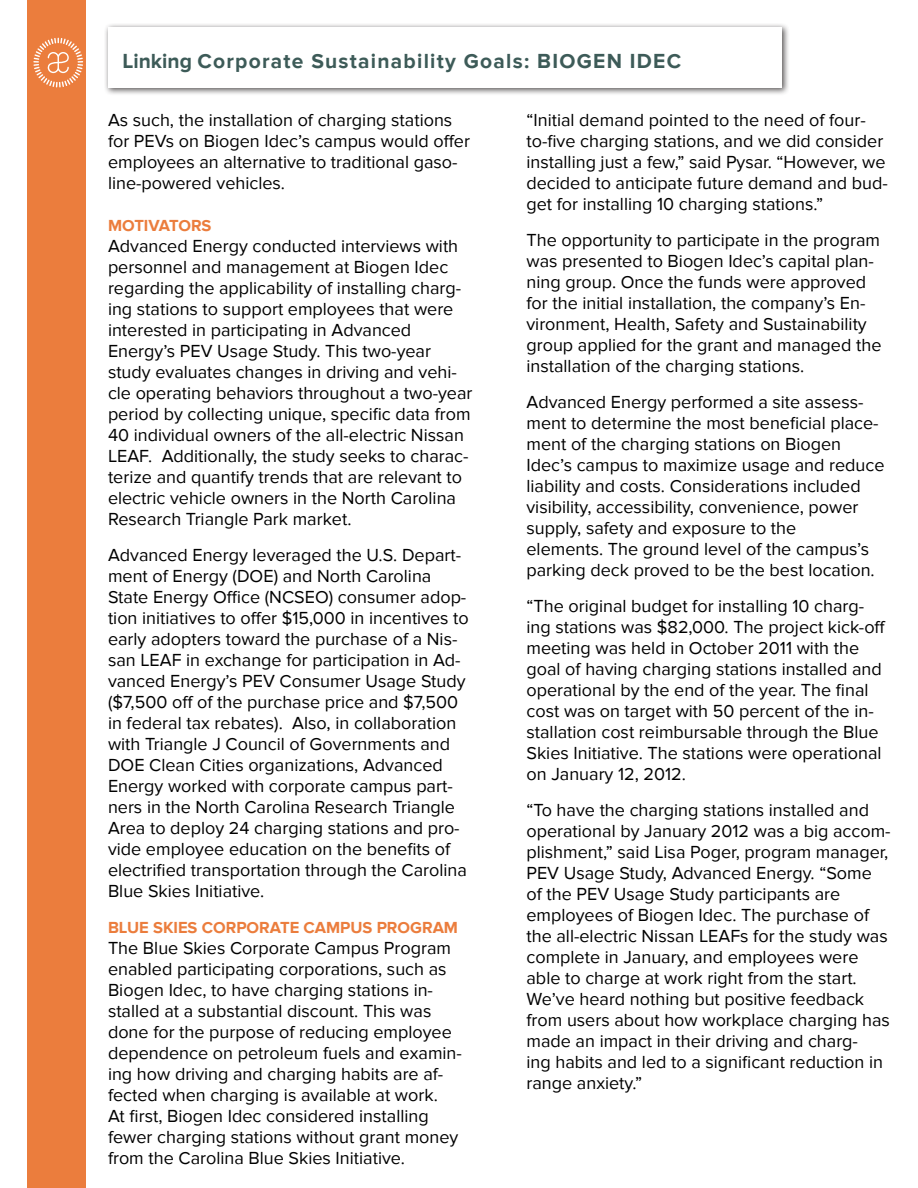
<style>
.page{position:relative;width:918px;height:1188px;background:#fff}
.page>*{position:absolute;margin:0;border:0;box-sizing:border-box;transform-origin:0 0}
.t1{font:700 21px "Proxima Nova";letter-spacing:.06em;color:#3d5b58}
.t2{font:18px/21px "Proxima Nova";color:#000}
.t3{font:700 16.5px "Proxima Nova";color:#eb7d3d}
</style>
<div class="page">
<div style="left:27px;top:0;width:58px;height:1188px;background:#eb7d3d"></div>
<svg style="left:33px;top:38px;width:50px;height:49px"></svg>
<div style="left:104px;top:23px;width:685px;height:73px;background:#231f20;opacity:.75"></div>
<div style="left:108px;top:27px;width:673px;height:61px;background:#fff"></div>
<p class="t1" style="left:123px;top:49px;width:560px">Linking Corporate Sustainability Goals: BIOGEN IDEC</p>
<p class="t2" style="left:108px;top:110px;width:363px">As such, the installation of charging stations for PEVs on Biogen Idec’s campus would offer employees an alternative to traditional gaso&shy;line-powered vehicles.</p>
<p class="t3" style="left:108px;top:216px;width:105px">MOTIVATORS</p>
<p class="t2" style="left:108px;top:236px;width:355px">Advanced Energy conducted interviews with personnel and management at Biogen Idec regarding the applicability of installing charg&shy;ing stations to support employees that were interested in participating in Advanced</p>
<p class="t2" style="left:108px;top:341px;width:366px">Energy’s PEV Usage Study. This two-year study evaluates changes in driving and vehi&shy;cle operating behaviors throughout a two-year period by collecting unique, specific data from 40 individual owners of the all-electric Nissan LEAF. Additionally, the study seeks to charac&shy;terize and quantify trends that are relevant to electric vehicle owners in the North Carolina Research Triangle Park market.</p>
<p class="t2" style="left:108px;top:545px;width:362px">Advanced Energy leveraged the U.S. Depart&shy;ment of Energy (DOE) and North Carolina State Energy Office (NCSEO) consumer adop&shy;tion initiatives to offer $15,000 in incentives to early adopters toward the purchase of a Nis&shy;san LEAF in exchange for participation in Ad&shy;vanced Energy’s PEV Consumer Usage Study ($7,500 off of the purchase price and $7,500 in federal tax rebates). Also, in collaboration with Triangle J Council of Governments and DOE Clean Cities organizations, Advanced Energy worked with corporate campus part&shy;ners in the North Carolina Research Triangle Area to deploy 24 charging stations and pro&shy;vide employee education on the benefits of electrified transportation through the Carolina Blue Skies Initiative.</p>
<p class="t3" style="left:108px;top:918px;width:352px">BLUE SKIES CORPORATE CAMPUS PROGRAM</p>
<p class="t2" style="left:108px;top:938px;width:355px">The Blue Skies Corporate Campus Program enabled participating corporations, such as Biogen Idec, to have charging stations in&shy;stalled at a substantial discount. This was done for the purpose of reducing employee dependence on petroleum fuels and examin&shy;ing how driving and charging habits are af&shy;fected when charging is available at work.</p>
<p class="t2" style="left:108px;top:1106px;width:352px">At first, Biogen Idec considered installing fewer charging stations without grant money from the Carolina Blue Skies Initiative.</p>
<p class="t2" style="left:526px;top:110px;width:363px">“Initial demand pointed to the need of four&shy;to-five charging stations, and we did consider installing just a few,” said Pysar. “However, we decided to anticipate future demand and bud&shy;get for installing 10 charging stations.”</p>
<p class="t2" style="left:526px;top:230px;width:356px">The opportunity to participate in the program was presented to Biogen Idec’s capital plan&shy;ning group. Once the funds were approved for the initial installation, the company’s En&shy;vironment, Health, Safety and Sustainability group applied for the grant and managed the installation of the charging stations.</p>
<p class="t2" style="left:526px;top:392px;width:360px">Advanced Energy performed a site assess&shy;ment to determine the most beneficial place&shy;ment of the charging stations on Biogen Idec’s campus to maximize usage and reduce liability and costs. Considerations included visibility, accessibility, convenience, power supply, safety and exposure to the</p>
<p class="t2" style="left:526px;top:539px;width:350px">elements. The ground level of the campus’s parking deck proved to be the best location.</p>
<p class="t2" style="left:526px;top:596px;width:361px">“The original budget for installing 10 charg&shy;ing stations was $82,000. The project kick-off meeting was held in October 2011 with the goal of having charging stations installed and operational by the end of the year. The final cost was on target with 50 percent of the in&shy;stallation cost reimbursable through the Blue Skies Initiative. The stations were operational on January 12, 2012.</p>
<p class="t2" style="left:526px;top:800px;width:366px">“To have the charging stations installed and operational by January 2012 was a big accom&shy;plishment,” said Lisa Poger, program manager, PEV Usage Study, Advanced Energy. “Some of the PEV Usage Study participants are employees of Biogen Idec. The purchase of the all-electric Nissan LEAFs for the study was complete in January, and employees were able to charge at work right from the start.<br>We’ve heard nothing but positive feedback from users about how workplace charging has made an impact in their driving and charg-<br>ing habits and led to a significant reduction in range anxiety.”</p>
</div>
